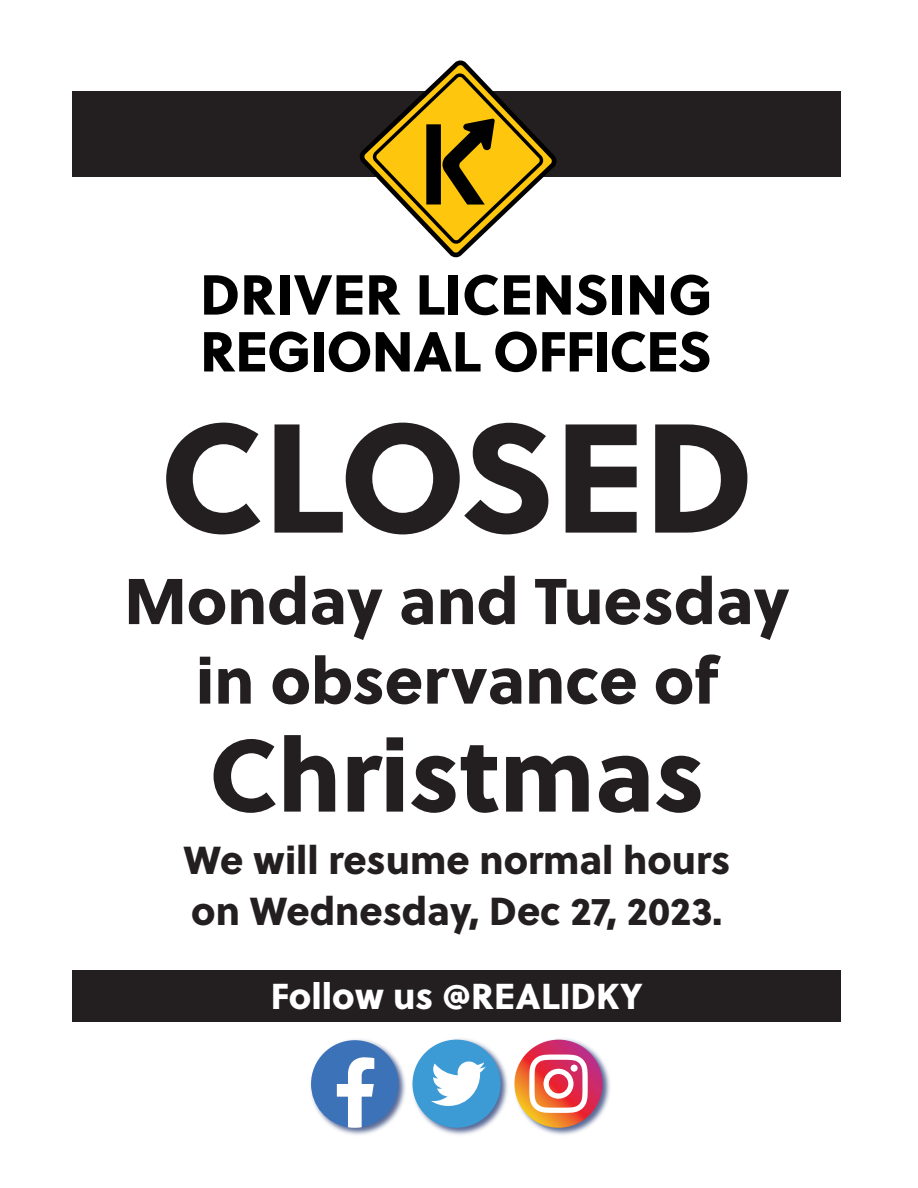
<style>
.page{position:relative;width:918px;height:1188px;background:#fff}
.page>*{position:absolute;margin:0;border:0;box-sizing:border-box;transform-origin:0 0}
.t1{font:154.5px "Soleil Xb";letter-spacing:-.005em;color:#231f20}
.t2{font:102px "Soleil Xb";color:#231f20}
.t3{font:64.5px/79.5px "Soleil Xb";color:#231f20;text-align:center}
.t4{font:39px/51px "Soleil Xb";color:#231f20}
.t5{font:36px "Soleil Xb";color:#fff}
</style>
<div class="page">
<div style="left:72px;top:970px;width:769px;height:52px;background:#231f20"></div>
<img style="left:334px;top:1038px;width:276px;height:97px">
<svg style="left:514px;top:1040px;width:89px;height:88px;background:#db594e"></svg>
<div style="left:412px;top:1040px;width:89px;height:88px;background:#3c9bd5;border-radius:50%"></div>
<svg style="left:311px;top:1040px;width:88px;height:88px"></svg>
<svg style="left:431px;top:1061px;width:55px;height:45px"></svg>
<svg style="left:529px;top:1055px;width:59px;height:58px"></svg>
<div style="left:571px;top:1065px;width:7px;height:7px;background:#fff;border-radius:50%"></div>
<div style="left:72px;top:91px;width:769px;height:86px;background:#231f20"></div>
<svg style="left:360px;top:60px;width:197px;height:198px"></svg>
<svg style="left:204px;top:275px;width:34px;height:40px"></svg>
<svg style="left:244px;top:275px;width:32px;height:40px"></svg>
<div style="left:281px;top:275px;width:9px;height:40px;background:#000"></div>
<svg style="left:294px;top:275px;width:68px;height:40px"></svg>
<svg style="left:369px;top:275px;width:32px;height:40px"></svg>
<svg style="left:420px;top:275px;width:24px;height:40px"></svg>
<div style="left:449px;top:275px;width:9px;height:40px;background:#000"></div>
<svg style="left:465px;top:275px;width:65px;height:40px"></svg>
<svg style="left:537px;top:275px;width:70px;height:40px"></svg>
<div style="left:613px;top:275px;width:9px;height:40px;background:#000"></div>
<svg style="left:630px;top:275px;width:34px;height:40px"></svg>
<svg style="left:671px;top:275px;width:38px;height:40px"></svg>
<svg style="left:204px;top:331px;width:104px;height:41px"></svg>
<div style="left:314px;top:332px;width:9px;height:39px;background:#000"></div>
<svg style="left:329px;top:331px;width:41px;height:41px"></svg>
<svg style="left:376px;top:332px;width:105px;height:39px"></svg>
<svg style="left:495px;top:331px;width:97px;height:41px"></svg>
<div style="left:597px;top:332px;width:9px;height:39px;background:#000"></div>
<svg style="left:612px;top:331px;width:97px;height:41px"></svg>
<h1 class="t1" style="left:159px;top:356px;width:597px">CLOSED</h1>
<h3 class="t3" style="left:124px;top:558px;width:666px">Monday and Tuesday in observance of</h3>
<h2 class="t2" style="left:209px;top:695px;width:497px">Christmas</h2>
<p class="t4" style="left:183px;top:832px;width:548px">We will resume normal hours on Wednesday, Dec 27, 2023.</p>
<p class="t5" style="left:271px;top:968px;width:374px">Follow us @REALIDKY</p>
</div>
